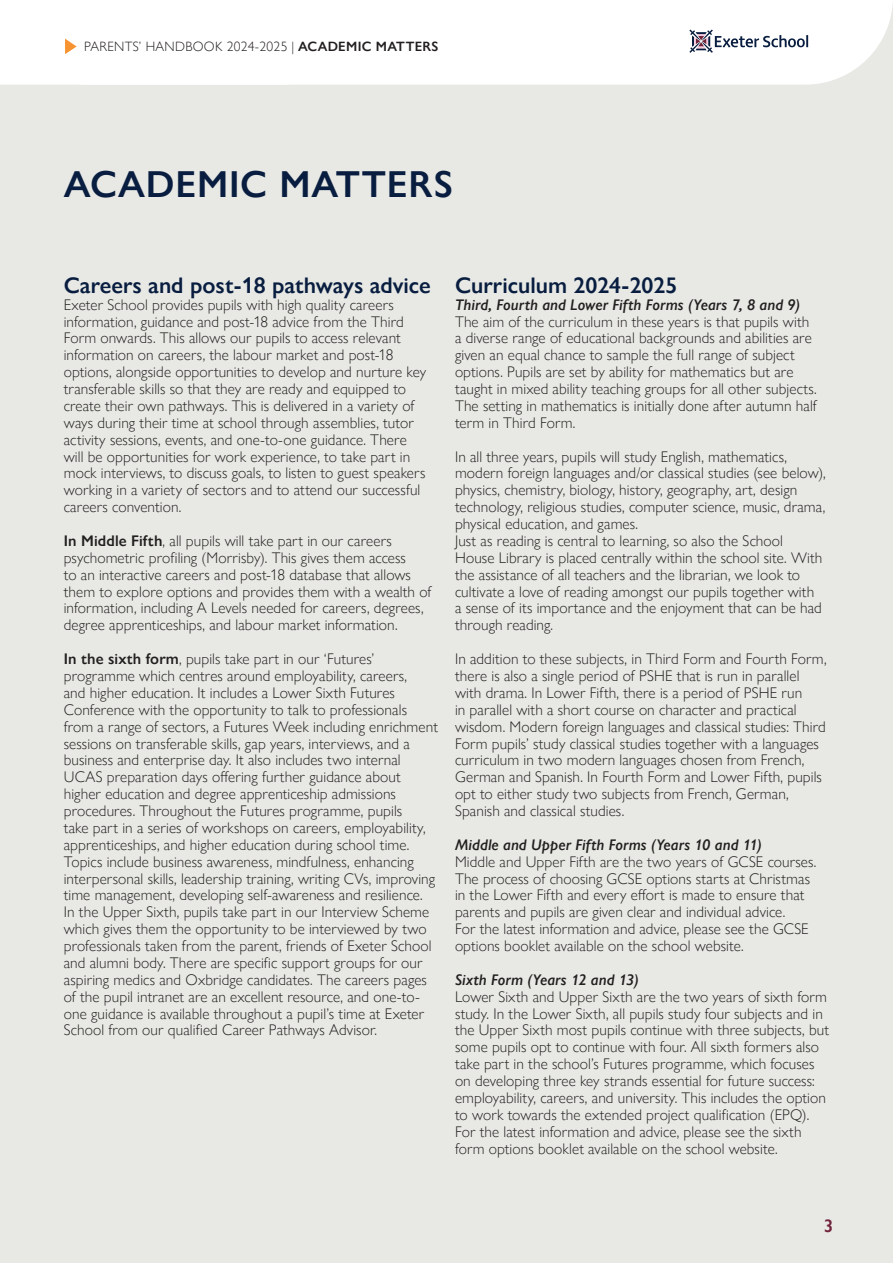
<style>
.page{position:relative;width:893px;height:1263px;background:#e8e9e5}
.page>*{position:absolute;margin:0;border:0;box-sizing:border-box;transform-origin:0 0}
.t1{font:600 37.5px "Gill Sans Nova";letter-spacing:.02em;color:#081d3f}
.t2{font:600 22.5px "Gill Sans Nova";color:#081d3f}
.t3{font:600 18px "Gill Sans Nova";color:#72243d}
.t4{font:300 15.3px/16.8px "Gill Sans Nova";letter-spacing:.005em;color:#231f20}
.t5{font:italic 600 15.3px "Gill Sans Nova";letter-spacing:.005em;color:#231f20}
.t6{font:300 13.5px "Gill Sans Nova";letter-spacing:.02em;color:#231f20}
.s1{font-weight:600}
</style>
<div class="page">
<div style="left:370px;top:0;width:523px;height:85px;background:#fff"></div>
<svg style="left:689px;top:30px;width:119px;height:23px;background:#c7cad2"></svg>
<div style="left:0;top:0;width:370px;height:85px;background:#fff"></div>
<p class="t6" style="left:84px;top:42px;width:356px">PARENTS’ HANDBOOK 2024-2025 | <span class="s1">ACADEMIC MATTERS</span></p>
<h1 class="t1" style="left:64px;top:171px;width:391px">ACADEMIC MATTERS</h1>
<h2 class="t2" style="left:64px;top:271px;width:369px">Careers and post-18 pathways advice</h2>
<p class="t4" style="left:64px;top:298px;width:364px">Exeter School provides pupils with high quality careers information, guidance and post-18 advice from the Third Form onwards. This allows our pupils to access relevant information on careers, the labour market and post-18 options, alongside opportunities to develop and nurture key transferable skills so that they are ready and equipped to create their own pathways. This is delivered in a variety of ways during their time at school through assemblies, tutor activity sessions, events, and one-to-one guidance. There will be opportunities for work experience, to take part in mock interviews, to discuss goals, to listen to guest speakers working in a variety of sectors and to attend our successful careers convention.</p>
<p class="t4" style="left:64px;top:534px;width:369px"><span class="s1">In Middle Fifth</span>, all pupils will take part in our careers psychometric profiling (Morrisby). This gives them access<br>to an interactive careers and post-18 database that allows them to explore options and provides them with a wealth of information, including A Levels needed for careers, degrees, degree apprenticeships, and labour market information.</p>
<p class="t4" style="left:64px;top:652px;width:376px"><span class="s1">In the sixth form</span>, pupils take part in our ‘Futures’ programme which centres around employability, careers,<br>and higher education. It includes a Lower Sixth Futures Conference with the opportunity to talk to professionals from a range of sectors, a Futures Week including enrichment sessions on transferable skills, gap years, interviews, and a business and enterprise day. It also includes two internal UCAS preparation days offering further guidance about higher education and degree apprenticeship admissions procedures. Throughout the Futures programme, pupils<br>take part in a series of workshops on careers, employability, apprenticeships, and higher education during school time.<br>Topics include business awareness, mindfulness, enhancing interpersonal skills, leadership training, writing CVs, improving time management, developing self-awareness and resilience.<br>In the Upper Sixth, pupils take part in our Interview Scheme which gives them the opportunity to be interviewed by two professionals taken from the parent, friends of Exeter School and alumni body. There are specific support groups for our aspiring medics and Oxbridge candidates. The careers pages of the pupil intranet are an excellent resource, and one-to&shy;one guidance is available throughout a pupil’s time at Exeter School from our qualified Career Pathways Advisor.</p>
<h2 class="t2" style="left:455px;top:271px;width:224px">Curriculum 2024-2025</h2>
<p class="t5" style="left:455px;top:299px;width:347px">Third, Fourth and Lower Fifth Forms (Years 7, 8 and 9)</p>
<p class="t4" style="left:455px;top:315px;width:363px">The aim of the curriculum in these years is that pupils with a diverse range of educational backgrounds and abilities are given an equal chance to sample the full range of subject options. Pupils are set by ability for mathematics but are taught in mixed ability teaching groups for all other subjects.<br>The setting in mathematics is initially done after autumn half term in Third Form.</p>
<p class="t4" style="left:455px;top:450px;width:372px">In all three years, pupils will study English, mathematics, modern foreign languages and/or classical studies (see below), physics, chemistry, biology, history, geography, art, design technology, religious studies, computer science, music, drama, physical education, and games.<br>Just as reading is central to learning, so also the School House Library is placed centrally within the school site. With the assistance of all teachers and the librarian, we look to cultivate a love of reading amongst our pupils together with<br>a sense of its importance and the enjoyment that can be had through reading.</p>
<p class="t4" style="left:455px;top:652px;width:373px">In addition to these subjects, in Third Form and Fourth Form, there is also a single period of PSHE that is run in parallel with drama. In Lower Fifth, there is a period of PSHE run<br>in parallel with a short course on character and practical wisdom. Modern foreign languages and classical studies: Third Form pupils’ study classical studies together with a languages curriculum in two modern languages chosen from French, German and Spanish. In Fourth Form and Lower Fifth, pupils opt to either study two subjects from French, German, Spanish and classical studies.</p>
<p class="t5" style="left:455px;top:839px;width:308px">Middle and Upper Fifth Forms (Years 10 and 11)</p>
<p class="t4" style="left:455px;top:855px;width:363px">Middle and Upper Fifth are the two years of GCSE courses.<br>The process of choosing GCSE options starts at Christmas in the Lower Fifth and every effort is made to ensure that parents and pupils are given clear and individual advice.<br>For the latest information and advice, please see the GCSE options booklet available on the school website.</p>
<p class="t5" style="left:455px;top:974px;width:185px">Sixth Form (Years 12 and 13)</p>
<p class="t4" style="left:455px;top:988px;width:376px">Lower Sixth and Upper Sixth are the two years of sixth form study. In the Lower Sixth, all pupils study four subjects and in the Upper Sixth most pupils continue with three subjects, but some pupils opt to continue with four. All sixth formers also take part in the school’s Futures programme, which focuses on developing three key strands essential for future success: employability, careers, and university. This includes the option to work towards the extended project qualification (EPQ).<br>For the latest information and advice, please see the sixth form options booklet available on the school website.</p>
<p class="t3" style="left:824px;top:1214px;width:11px">3</p>
</div>
